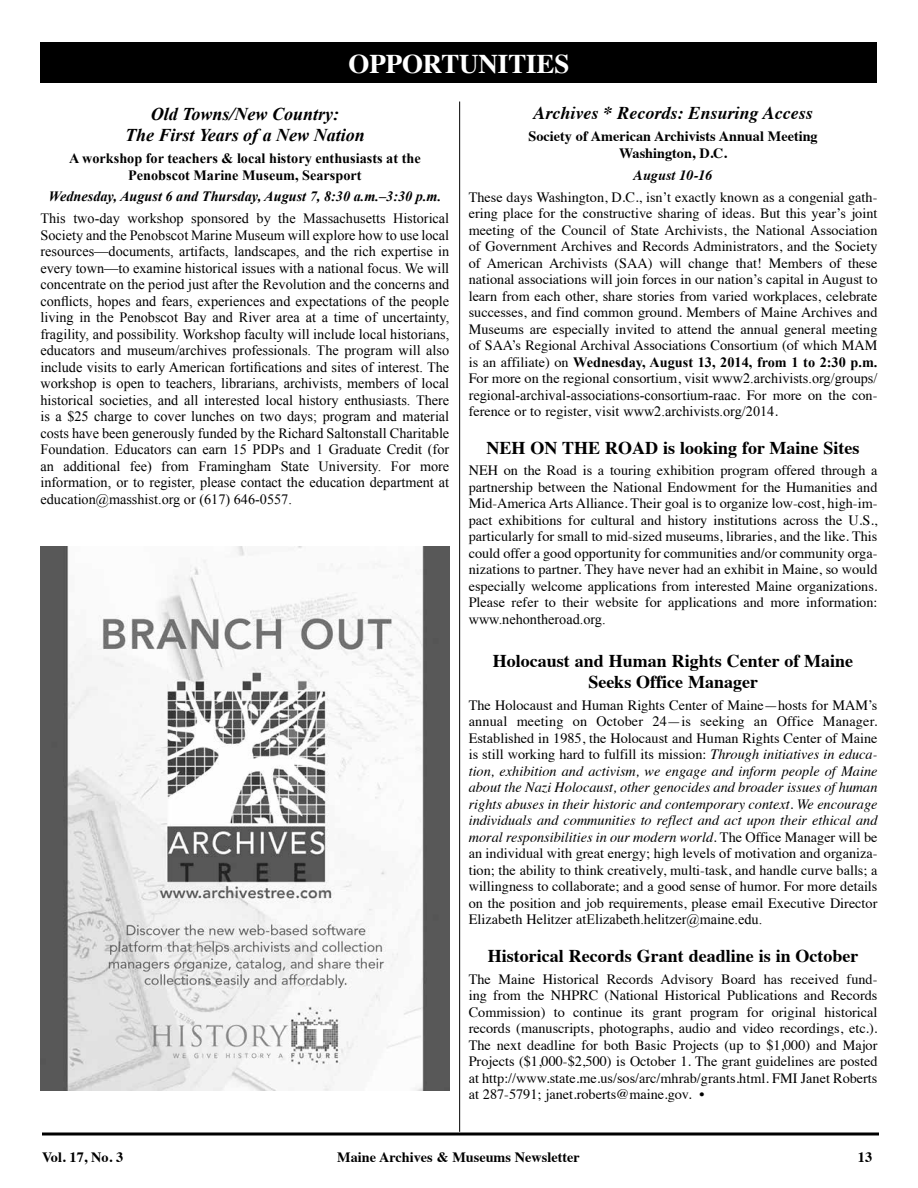
<style>
.page{position:relative;width:918px;height:1188px;background:#fff}
.page>*{position:absolute;margin:0;border:0;box-sizing:border-box;transform-origin:0 0}
.t1{font:700 27px "Times";letter-spacing:-.005em;color:#fff}
.t2{font:700 18px/21px "Times";color:#000;text-align:center}
.t3{font:italic 700 18px/21px "Times New Roman";color:#000;text-align:center}
.t4{font:italic 700 18px "Times";color:#000}
.t5{font:14.25px/16.5px "Times";color:#000;text-align:justify}
.t6{font:14.25px/16.5px "Times New Roman";color:#000;text-align:justify}
.t7{font:700 14.25px/16.5px "Times New Roman";color:#000;text-align:center}
.t8{font:700 14.25px/16.5px "Times";color:#000;text-align:center}
.t9{font:italic 700 14.25px "Times New Roman";color:#000}
.t10{font:italic 700 14.25px "Times";color:#000}
.s1{font-family:"Times";font-weight:400}
.s2{font-family:"Times New Roman"}
.s3{font-family:"Times"}
.s4{font-style:italic}
</style>
<div class="page">
<svg style="left:42px;top:1132px;width:837px;height:4px"></svg>
<div style="left:40px;top:42px;width:838px;height:41px;background:#000"></div>
<hr style="left:459px;top:102px;width:1px;height:1030px;background:#000">
<img style="left:40px;top:546px;width:409px;height:545px">
<h1 class="t1" style="left:349px;top:38px;width:222px">OPPORTUNITIES</h1>
<p class="t3" style="left:125px;top:103px;width:241px">Old Towns/New Country:<br>The First Years of a New Nation</p>
<p class="t7" style="left:69px;top:150px;width:353px">A workshop for teachers &amp; local history enthusiasts at the<br>Penobscot Marine Museum, Searsport</p>
<p class="t9" style="left:49px;top:187px;width:394px">Wednesday, August 6 and Thursday, August 7, 8:30 a.m.–3:30 p.m.</p>
<p class="t6" style="left:40px;top:210px;width:410px">This two-day workshop sponsored by the Massachusetts Historical Society and the Penobscot Marine Museum will explore how to use local resources—documents, artifacts, landscapes, and the rich expertise in every town—to examine historical issues with a national focus. We will concentrate on the period just after the Revolution and the concerns and conflicts, hopes and fears, experiences and expectations of the people living in the Penobscot Bay and River area at a time of uncertainty, fragility, and possibility. Workshop faculty will include local historians, educators and museum/archives professionals. The program will also include visits to early American fortifications and sites of interest. The workshop is open to teachers, librarians, archivists, members of local historical societies, and all interested local history enthusiasts. There is a $25 charge to cover lunches on two days; program and material costs have been generously funded by the Richard Saltonstall Charitable Foundation. Educators can earn 15 PDPs and 1 Graduate Credit (for an additional fee) from Framingham State University. For more information, or to register, please contact the education department at education@masshist.org or (617) 646-0557.</p>
<p class="t4" style="left:534px;top:96px;width:281px">Archives * Records: Ensuring Access</p>
<p class="t8" style="left:528px;top:127px;width:291px">Society of American Archivists Annual Meeting<br>Washington, D.C.</p>
<p class="t10" style="left:634px;top:161px;width:81px">August 10-16</p>
<p class="t5" style="left:469px;top:187px;width:410px">These days Washington, D.C., isn’t exactly known as a congenial gath&shy;ering place for the constructive sharing of ideas. But this year’s joint meeting of the Council of State Archivists, the National Association of Government Archives and Records Administrators, and the Society of American Archivists (SAA) will change that! Members of these national associations will join forces in our nation’s capital in August to learn from each other, share stories from varied workplaces, celebrate successes, and find common ground. Members of Maine Archives and Museums are especially invited to attend the annual general meeting of SAA’s Regional Archival Associations Consortium (of which MAM</p>
<p class="t7" style="left:469px;top:353px;width:410px"><span class="s1">is an affiliate) on</span> Wednesday, August 13, 2014, from 1 to 2:30 p.m.</p>
<p class="t5" style="left:469px;top:369px;width:410px">For more on the regional consortium, visit <span class="s2">www2.archivists.org/groups/</span></p>
<p class="t6" style="left:469px;top:386px;width:410px">regional-archival-associations-consortium-raac<span class="s3">. For more on the con-</span></p>
<p class="t5" style="left:469px;top:402px;width:311px">ference or to register, visit <span class="s2">www2.archivists.org/2014</span>.</p>
<p class="t2" style="left:487px;top:435px;width:374px">NEH ON THE ROAD is looking for Maine Sites</p>
<p class="t5" style="left:469px;top:461px;width:410px">NEH on the Road is a touring exhibition program offered through a partnership between the National Endowment for the Humanities and Mid-America Arts Alliance. Their goal is to organize low-cost, high-im&shy;pact exhibitions for cultural and history institutions across the U.S., particularly for small to mid-sized museums, libraries, and the like. This could offer a good opportunity for communities and/or community orga&shy;nizations to partner. They have never had an exhibit in Maine, so would especially welcome applications from interested Maine organizations.<br>Please refer to their website for applications and more information:</p>
<p class="t6" style="left:469px;top:611px;width:138px">www.nehontheroad.org.</p>
<p class="t2" style="left:493px;top:648px;width:362px">Holocaust and Human Rights Center of Maine<br>Seeks Office Manager</p>
<p class="t5" style="left:469px;top:695px;width:410px">The Holocaust and Human Rights Center of Maine—hosts for MAM’s annual meeting on October 24—is seeking an Office Manager.<br>Established in 1985, the Holocaust and Human Rights Center of Maine is still working hard to fulfill its mission: <span class="s4">Through initiatives in educa&shy;tion, exhibition and activism, we engage and inform people of Maine about the Nazi Holocaust, other genocides and broader issues of human rights abuses in their historic and contemporary context. We encourage individuals and communities to reflect and act upon their ethical and moral responsibilities in our modern world.</span> The Office Manager will be an individual with great energy; high levels of motivation and organiza&shy;tion; the ability to think creatively, multi-task, and handle curve balls; a willingness to collaborate; and a good sense of humor. For more details on the position and job requirements, please email Executive Director</p>
<p class="t6" style="left:469px;top:911px;width:295px"><span class="s3">Elizabeth Helitzer at</span>Elizabeth.helitzer@maine.edu.</p>
<p class="t2" style="left:488px;top:943px;width:372px">Historical Records Grant deadline is in October</p>
<p class="t5" style="left:469px;top:969px;width:410px">The Maine Historical Records Advisory Board has received fund&shy;ing from the NHPRC (National Historical Publications and Records Commission) to continue its grant program for original historical records (manuscripts, photographs, audio and video recordings, etc.).<br>The next deadline for both Basic Projects (up to $1,000) and Major Projects ($1,000-$2,500) is October 1. The grant guidelines are posted at http://www.state.me.us/sos/arc/mhrab/grants.html. FMI Janet Roberts at 287-5791; janet.roberts@maine.gov. •</p>
<p class="t8" style="left:42px;top:1147px;width:83px">Vol. 17, No. 3</p>
<p class="t8" style="left:337px;top:1147px;width:244px">Maine Archives &amp; Museums Newsletter</p>
<p class="t8" style="left:858px;top:1147px;width:16px">13</p>
</div>
